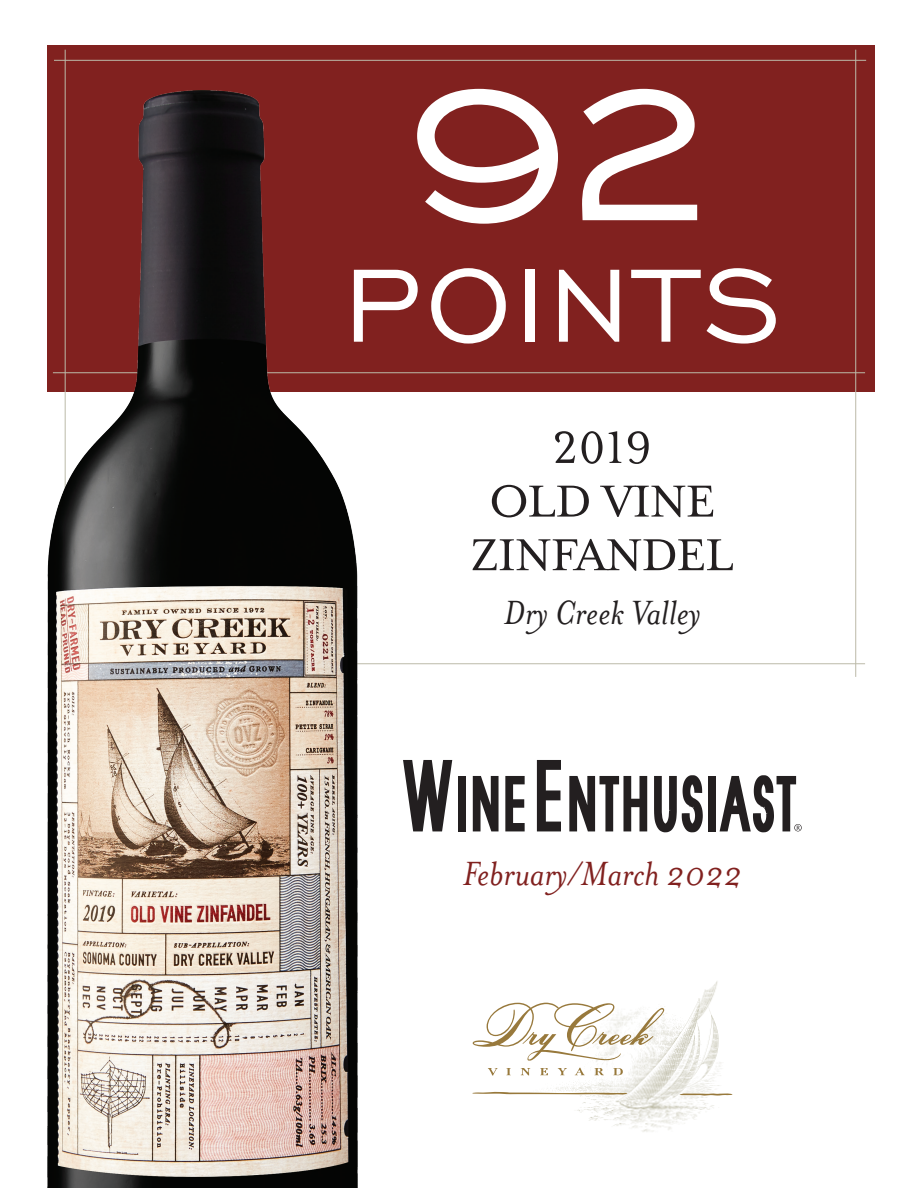
<style>
.page{position:relative;width:918px;height:1188px;background:#fff}
.page>*{position:absolute;margin:0;border:0;box-sizing:border-box;transform-origin:0 0}
.t1{font:250.2px "Engravers Gothic BT";color:#fff}
.t2{font:133.5px "Engravers Gothic BT";letter-spacing:.035em;color:#fff}
.t3{font:51.45px/53.7px "Mrs Eaves XL Serif OT";letter-spacing:.005em;color:#231f20;text-align:center}
.t4{font:51.45px "Mrs Eaves Small Caps";color:#231f20}
.t5{font:italic 38.55px "Mrs Eaves OT";color:#81211f}
.t6{font:italic 38.55px "Mrs Eaves OT";color:#231f20}
</style>
<div class="page">
<div style="left:48px;top:45px;width:827px;height:347px;background:#81211f"></div>
<hr style="left:54px;top:60px;width:812px;height:1px;background:#bcbaa9">
<hr style="left:65px;top:50px;width:1px;height:679px;background:#bcbaa9">
<hr style="left:53px;top:372px;width:812px;height:1px;background:#bcbaa9">
<hr style="left:70px;top:663px;width:795px;height:1px;background:#bcbaa9">
<hr style="left:855px;top:50px;width:1px;height:627px;background:#bcbaa9">
<img style="left:528px;top:981px;width:193px;height:151px">
<svg style="left:595px;top:1068px;width:9px;height:7px"></svg>
<svg style="left:613px;top:1068px;width:10px;height:7px"></svg>
<svg style="left:488px;top:1068px;width:10px;height:8px"></svg>
<svg style="left:506px;top:1068px;width:5px;height:7px"></svg>
<svg style="left:521px;top:1068px;width:9px;height:7px"></svg>
<svg style="left:540px;top:1068px;width:8px;height:7px"></svg>
<svg style="left:558px;top:1068px;width:9px;height:7px"></svg>
<svg style="left:575px;top:1068px;width:10px;height:7px"></svg>
<svg style="left:473px;top:1003px;width:191px;height:59px"></svg>
<svg style="left:472px;top:1092px;width:155px;height:3px"></svg>
<svg style="left:680px;top:1093px;width:52px;height:3px"></svg>
<img style="left:48px;top:91px;width:309px;height:1097px">
<svg style="left:473px;top:776px;width:26px;height:55px"></svg>
<svg style="left:505px;top:776px;width:20px;height:55px"></svg>
<svg style="left:403px;top:760px;width:49px;height:71px"></svg>
<div style="left:458px;top:776px;width:8px;height:55px;background:#231f20"></div>
<svg style="left:537px;top:760px;width:24px;height:71px"></svg>
<svg style="left:569px;top:776px;width:78px;height:55px"></svg>
<div style="left:708px;top:776px;width:7px;height:55px;background:#231f20"></div>
<svg style="left:654px;top:775px;width:49px;height:57px"></svg>
<svg style="left:720px;top:775px;width:82px;height:57px"></svg>
<p class="t1" style="left:406px;top:13px;width:316px">92</p>
<p class="t2" style="left:343px;top:231px;width:440px">POINTS</p>
<p class="t4" style="left:553px;top:420px;width:101px">2019</p>
<p class="t3" style="left:471px;top:475px;width:264px">OLD VINE<br>ZINFANDEL</p>
<p class="t6" style="left:504px;top:591px;width:198px">Dry Creek Valley</p>
<p class="t5" style="left:463px;top:853px;width:280px">February/March 2022</p>
</div>
